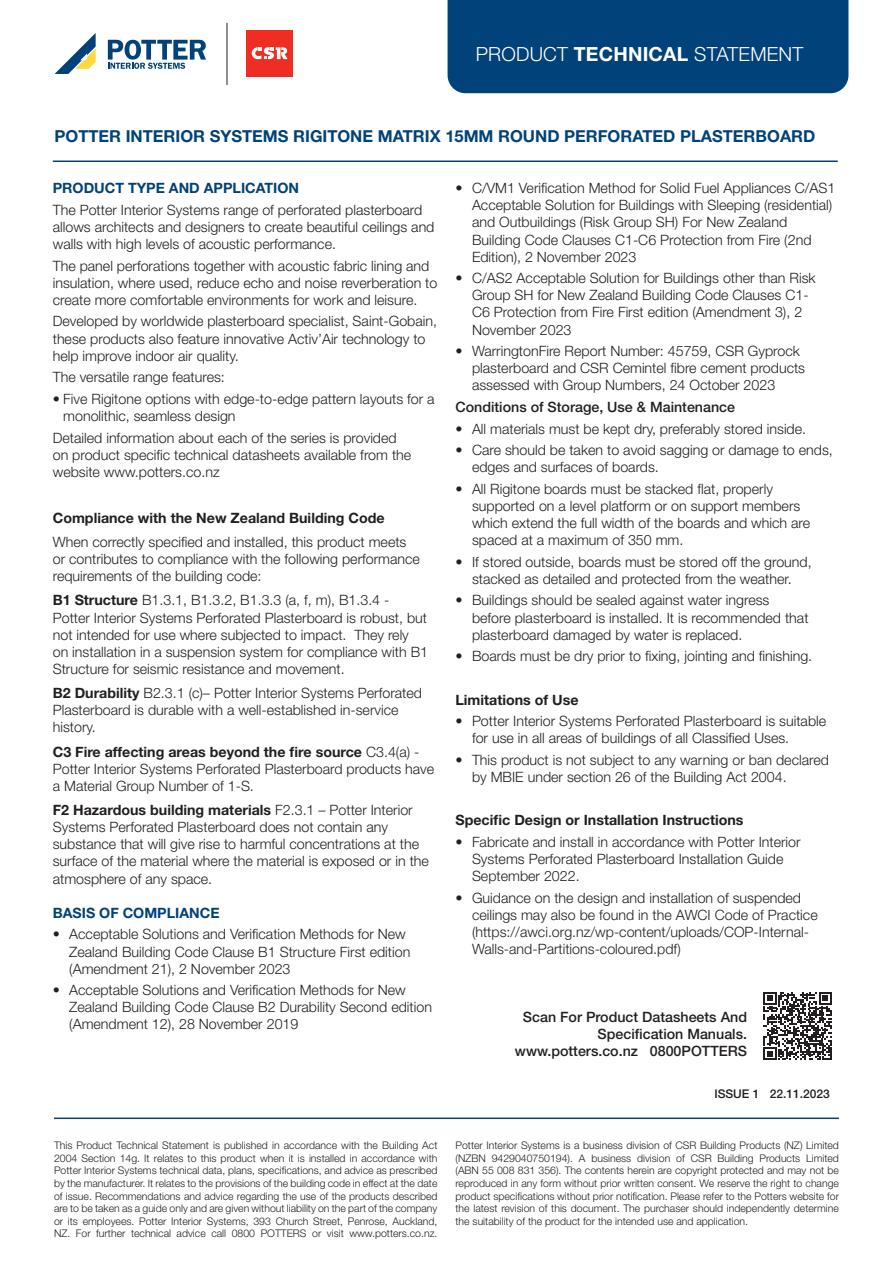
<style>
.page{position:relative;width:893px;height:1263px;background:#fff}
.page>*{position:absolute;margin:0;border:0;box-sizing:border-box;transform-origin:0 0}
.t1{font:300 19.5px "Helvetica Neue LT Std";letter-spacing:.01em;color:#fff}
.t2{font:700 16.5px "Helvetica Neue LT Std";color:#004279}
.t3{font:300 14.25px/17.1px "Helvetica Neue LT Std";color:#231f20}
.t4{font:500 14.25px/17.1px "Helvetica Neue LT Std";color:#231f20;text-align:right}
.t5{font:700 14.25px "Helvetica Neue LT Std";color:#231f20}
.t6{font:700 14.25px "Helvetica Neue LT Std";color:#004279}
.t7{font:500 12px "Helvetica Neue LT Std";color:#231f20}
.t8{font:300 10.5px/12.6px "Helvetica Neue LT Std";color:#231f20;text-align:justify}
.s1{font-weight:700}
</style>
<div class="page">
<hr style="left:54px;top:1117px;width:785px;height:2px;background:#004279">
<hr style="left:227px;top:23px;width:1px;height:62px;background:#231f20">
<svg style="left:55px;top:33px;width:41px;height:41px"></svg>
<svg style="left:108px;top:40px;width:98px;height:29px"></svg>
<div style="left:246px;top:30px;width:47px;height:47px;background:#ee2e22"></div>
<svg style="left:252px;top:47px;width:36px;height:13px"></svg>
<div style="left:448px;top:0;width:400px;height:93px;background:#004279"></div>
<hr style="left:53px;top:161px;width:785px;height:1px;background:#004279">
<svg style="left:763px;top:992px;width:69px;height:68px"></svg>
<h1 class="t1" style="left:476px;top:42px;width:329px">PRODUCT <span class="s1">TECHNICAL</span> STATEMENT</h1>
<p class="t2" style="left:55px;top:126px;width:762px">POTTER INTERIOR SYSTEMS RIGITONE MATRIX 15MM ROUND PERFORATED PLASTERBOARD</p>
<p class="t6" style="left:53px;top:179px;width:248px">PRODUCT TYPE AND APPLICATION</p>
<p class="t3" style="left:53px;top:201px;width:383px">The Potter Interior Systems range of perforated plasterboard allows architects and designers to create beautiful ceilings and walls with high levels of acoustic performance.</p>
<p class="t3" style="left:53px;top:257px;width:386px">The panel perforations together with acoustic fabric lining and insulation, where used, reduce echo and noise reverberation to create more comfortable environments for work and leisure.</p>
<p class="t3" style="left:53px;top:312px;width:386px">Developed by worldwide plasterboard specialist, Saint-Gobain, these products also feature innovative Activ’Air technology to help improve indoor air quality.</p>
<p class="t3" style="left:53px;top:368px;width:174px">The versatile range features:</p>
<p class="t3" style="left:63px;top:390px;width:373px;text-indent:-11px">• Five Rigitone options with edge-to-edge pattern layouts for a monolithic, seamless design</p>
<p class="t3" style="left:53px;top:429px;width:360px">Detailed information about each of the series is provided on product specific technical datasheets available from the website www.potters.co.nz</p>
<p class="t5" style="left:53px;top:509px;width:333px">Compliance with the New Zealand Building Code</p>
<p class="t3" style="left:53px;top:533px;width:369px">When correctly specified and installed, this product meets or contributes to compliance with the following performance requirements of the building code:</p>
<p class="t3" style="left:53px;top:591px;width:377px"><span class="s1">B1 Structure</span> B1.3.1, B1.3.2, B1.3.3 (a, f, m), B1.3.4 - Potter Interior Systems Perforated Plasterboard is robust, but not intended for use where subjected to impact. They rely<br>on installation in a suspension system for compliance with B1<br>Structure for seismic resistance and movement.</p>
<p class="t3" style="left:53px;top:684px;width:371px"><span class="s1">B2 Durability</span> B2.3.1 (c)– Potter Interior Systems Perforated<br>Plasterboard is durable with a well-established in-service history.</p>
<p class="t3" style="left:53px;top:743px;width:383px"><span class="s1">C3 Fire affecting areas beyond the fire source</span> C3.4(a) -<br>Potter Interior Systems Perforated Plasterboard products have a Material Group Number of 1-S.</p>
<p class="t3" style="left:53px;top:801px;width:378px"><span class="s1">F2 Hazardous building materials</span> F2.3.1 – Potter Interior Systems Perforated Plasterboard does not contain any substance that will give rise to harmful concentrations at the surface of the material where the material is exposed or in the atmosphere of any space.</p>
<p class="t6" style="left:53px;top:904px;width:168px">BASIS OF COMPLIANCE</p>
<p class="t3" style="left:69px;top:925px;width:343px;text-indent:-17px">• Acceptable Solutions and Verification Methods for New<br>Zealand Building Code Clause B1 Structure First edition (Amendment 21), 2 November 2023</p>
<p class="t3" style="left:69px;top:981px;width:364px;text-indent:-17px">• Acceptable Solutions and Verification Methods for New<br>Zealand Building Code Clause B2 Durability Second edition (Amendment 12), 28 November 2019</p>
<p class="t3" style="left:472px;top:179px;width:365px;text-indent:-17px">• C/VM1 Verification Method for Solid Fuel Appliances C/AS1<br>Acceptable Solution for Buildings with Sleeping (residential) and Outbuildings (Risk Group SH) For New Zealand Building Code Clauses C1-C6 Protection from Fire (2nd Edition), 2 November 2023</p>
<p class="t3" style="left:472px;top:269px;width:345px;text-indent:-17px">• C/AS2 Acceptable Solution for Buildings other than Risk Group SH for New Zealand Building Code Clauses C1- C6 Protection from Fire First edition (Amendment 3), 2<br>November 2023</p>
<p class="t3" style="left:472px;top:342px;width:335px;text-indent:-17px">• WarringtonFire Report Number: 45759, CSR Gyprock plasterboard and CSR Cemintel fibre cement products assessed with Group Numbers, 24 October 2023</p>
<p class="t4" style="left:455px;top:398px;width:281px">Conditions of Storage, Use &amp; Maintenance</p>
<p class="t3" style="left:455px;top:420px;width:352px">• All materials must be kept dry, preferably stored inside.</p>
<p class="t3" style="left:472px;top:441px;width:362px;text-indent:-17px">• Care should be taken to avoid sagging or damage to ends, edges and surfaces of boards.</p>
<p class="t3" style="left:472px;top:480px;width:340px;text-indent:-17px">• All Rigitone boards must be stacked flat, properly supported on a level platform or on support members which extend the full width of the boards and which are spaced at a maximum of 350 mm.</p>
<p class="t3" style="left:455px;top:553px;width:358px;text-align:center">• If stored outside, boards must be stored off the ground, stacked as detailed and protected from the weather.</p>
<p class="t3" style="left:472px;top:591px;width:338px;text-indent:-17px">• Buildings should be sealed against water ingress before plasterboard is installed. It is recommended that plasterboard damaged by water is replaced.</p>
<p class="t3" style="left:455px;top:647px;width:358px">• Boards must be dry prior to fixing, jointing and finishing.</p>
<p class="t5" style="left:455px;top:691px;width:125px">Limitations of Use</p>
<p class="t3" style="left:472px;top:712px;width:356px;text-indent:-17px">• Potter Interior Systems Perforated Plasterboard is suitable for use in all areas of buildings of all Classified Uses.</p>
<p class="t3" style="left:472px;top:751px;width:358px;text-indent:-17px">• This product is not subject to any warning or ban declared by MBIE under section 26 of the Building Act 2004.</p>
<p class="t5" style="left:455px;top:811px;width:290px">Specific Design or Installation Instructions</p>
<p class="t3" style="left:472px;top:833px;width:330px;text-indent:-17px">• Fabricate and install in accordance with Potter Interior<br>Systems Perforated Plasterboard Installation Guide<br>September 2022.</p>
<p class="t3" style="left:472px;top:889px;width:347px;text-indent:-17px">• Guidance on the design and installation of suspended ceilings may also be found in the AWCI Code of Practice (https://awci.org.nz/wp-content/uploads/COP-Internal-Walls-and-Partitions-coloured.pdf)</p>
<p class="t4" style="left:515px;top:1008px;width:234px">Scan For Product Datasheets And<br>Specification Manuals. www.potters.co.nz 0800POTTERS</p>
<p class="t7" style="left:714px;top:1087px;width:117px">ISSUE 1 22.11.2023</p>
<p class="t8" style="left:54px;top:1139px;width:385px">This Product Technical Statement is published in accordance with the Building Act 2004 Section 14g. It relates to this product when it is installed in accordance with Potter Interior Systems technical data, plans, specifications, and advice as prescribed by the manufacturer. It relates to the provisions of the building code in effect at the date of issue. Recommendations and advice regarding the use of the products described are to be taken as a guide only and are given without liability on the part of the company or its employees. Potter Interior Systems, 393 Church Street, Penrose, Auckland, NZ. For further technical advice call 0800 POTTERS or visit www.potters.co.nz.</p>
<p class="t8" style="left:455px;top:1139px;width:385px">Potter Interior Systems is a business division of CSR Building Products (NZ) Limited (NZBN 9429040750194). A business division of CSR Building Products Limited (ABN 55 008 831 356). The contents herein are copyright protected and may not be reproduced in any form without prior written consent. We reserve the right to change product specifications without prior notification. Please refer to the Potters website for the latest revision of this document. The purchaser should independently determine the suitability of the product for the intended use and application.</p>
</div>
